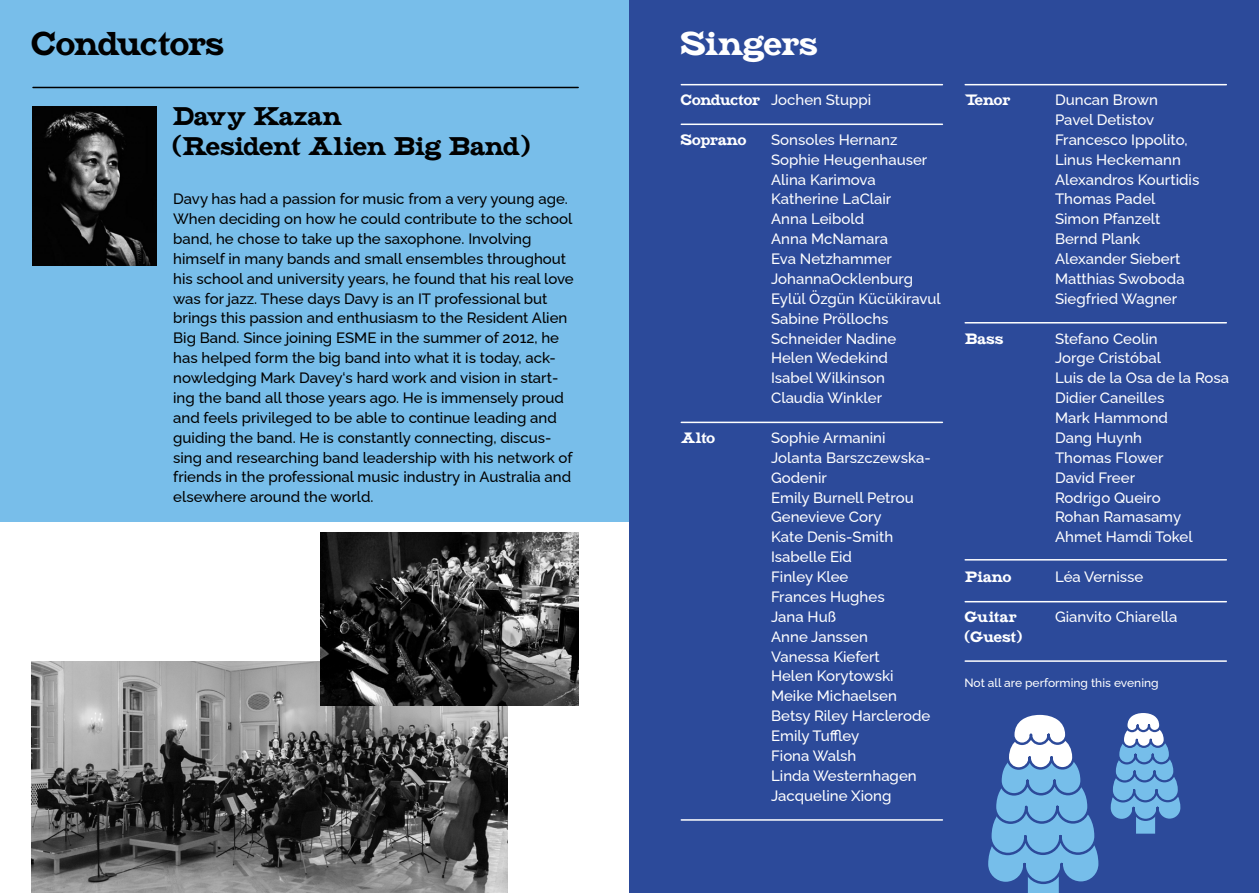
<style>
.page{position:relative;width:1259px;height:893px;background:#fff}
.page>*{position:absolute;margin:0;border:0;box-sizing:border-box;transform-origin:0 0}
.t1{font:33px "Combat";letter-spacing:-.05em;color:#000}
.t2{font:33px "Combat";letter-spacing:-.045em;color:#fff}
.t3{font:25.5px/30.6px "Combat";letter-spacing:-.035em;color:#000}
.t4{font:500 15px/20px "Raleway";color:#fff}
.t5{font:500 15px/19.8px "Raleway";color:#000}
.t6{font:15px "Combat";letter-spacing:-.05em;color:#fff}
.t7{font:15px/19.8px "Combat";letter-spacing:-.025em;color:#fff}
.t8{font:15px "Combat";letter-spacing:-.03em;color:#fff}
.t9{font:500 12px "Raleway";color:#fff}
</style>
<div class="page">
<img style="left:32px;top:661px;width:476px;height:232px">
<img style="left:320px;top:533px;width:258px;height:173px">
<div style="left:0;top:0;width:630px;height:522px;background:#78beea"></div>
<div style="left:630px;top:0;width:629px;height:893px;background:#2c4a9a"></div>
<hr style="left:681px;top:84px;width:261px;height:1px;background:#fff">
<hr style="left:965px;top:84px;width:261px;height:1px;background:#fff">
<hr style="left:681px;top:124px;width:261px;height:1px;background:#fff">
<hr style="left:681px;top:819px;width:261px;height:2px;background:#fff">
<hr style="left:965px;top:322px;width:261px;height:1px;background:#fff">
<hr style="left:965px;top:559px;width:261px;height:2px;background:#fff">
<hr style="left:965px;top:601px;width:261px;height:1px;background:#fff">
<hr style="left:681px;top:422px;width:261px;height:1px;background:#fff">
<svg style="left:988px;top:714px;width:111px;height:179px"></svg>
<svg style="left:1110px;top:713px;width:71px;height:121px"></svg>
<hr style="left:33px;top:87px;width:545px;height:1px;background:#000">
<img style="left:32px;top:107px;width:124px;height:158px">
<hr style="left:965px;top:660px;width:261px;height:2px;background:#fff">
<h1 class="t1" style="left:31px;top:23px;width:195px">Conductors</h1>
<h2 class="t3" style="left:172px;top:100px;width:360px">Davy Kazan<br>(Resident Alien Big Band)</h2>
<p class="t5" style="left:173px;top:187px;width:402px">Davy has had a passion for music from a very young age.<br>When deciding on how he could contribute to the school band, he chose to take up the saxophone. Involving himself in many bands and small ensembles throughout his school and university years, he found that his real love was for jazz. These days Davy is an IT professional but brings this passion and enthusiasm to the Resident Alien Big Band. Since joining ESME in the summer of 2012, he has helped form the big band into what it is today, ack&shy;nowledging Mark Davey‘s hard work and vision in start&shy;ing the band all those years ago. He is immensely proud and feels privileged to be able to continue leading and guiding the band. He is constantly connecting, discus&shy;sing and researching band leadership with his network of friends in the professional music industry in Australia and elsewhere around the world.</p>
<h1 class="t2" style="left:680px;top:24px;width:139px">Singers</h1>
<p class="t6" style="left:680px;top:91px;width:81px">Conductor</p>
<p class="t8" style="left:680px;top:131px;width:68px">Soprano</p>
<p class="t6" style="left:680px;top:429px;width:36px">Alto</p>
<p class="t4" style="left:771px;top:88px;width:102px">Jochen Stuppi</p>
<p class="t4" style="left:771px;top:128px;width:171px">Sonsoles Hernanz<br>Sophie Heugenhauser<br>Alina Karimova<br>Katherine LaClair<br>Anna Leibold<br>Anna McNamara<br>Eva Netzhammer<br>JohannaOcklenburg<br>Eylül Özgün Kücükiravul<br>Sabine Pröllochs<br>Schneider Nadine<br>Helen Wedekind<br>Isabel Wilkinson<br>Claudia Winkler</p>
<p class="t4" style="left:771px;top:426px;width:161px">Sophie Armanini<br>Jolanta Barszczewska-<br>Godenir<br>Emily Burnell Petrou<br>Genevieve Cory<br>Kate Denis-Smith<br>Isabelle Eid<br>Finley Klee<br>Frances Hughes<br>Jana Huß<br>Anne Janssen<br>Vanessa Kiefert<br>Helen Korytowski<br>Meike Michaelsen<br>Betsy Riley Harclerode<br>Emily Tuffley<br>Fiona Walsh<br>Linda Westernhagen<br>Jacqueline Xiong</p>
<p class="t6" style="left:964px;top:91px;width:47px">Tenor</p>
<p class="t6" style="left:964px;top:329px;width:41px">Bass</p>
<p class="t6" style="left:964px;top:568px;width:49px">Piano</p>
<p class="t7" style="left:964px;top:607px;width:59px">Guitar (Guest)</p>
<p class="t4" style="left:1055px;top:88px;width:146px">Duncan Brown<br>Pavel Detistov<br>Francesco Ippolito,<br>Linus Heckemann<br>Alexandros Kourtidis<br>Thomas Padel<br>Simon Pfanzelt<br>Bernd Plank<br>Alexander Siebert<br>Matthias Swoboda<br>Siegfried Wagner</p>
<p class="t4" style="left:1055px;top:327px;width:176px">Stefano Ceolin<br>Jorge Cristóbal<br>Luis de la Osa de la Rosa<br>Didier Caneilles<br>Mark Hammond<br>Dang Huynh<br>Thomas Flower<br>David Freer<br>Rodrigo Queiro<br>Rohan Ramasamy<br>Ahmet Hamdi Tokel</p>
<p class="t4" style="left:1055px;top:565px;width:90px">Léa Vernisse</p>
<p class="t4" style="left:1055px;top:605px;width:124px">Gianvito Chiarella</p>
<p class="t9" style="left:964px;top:673px;width:196px">Not all are performing this evening</p>
</div>
